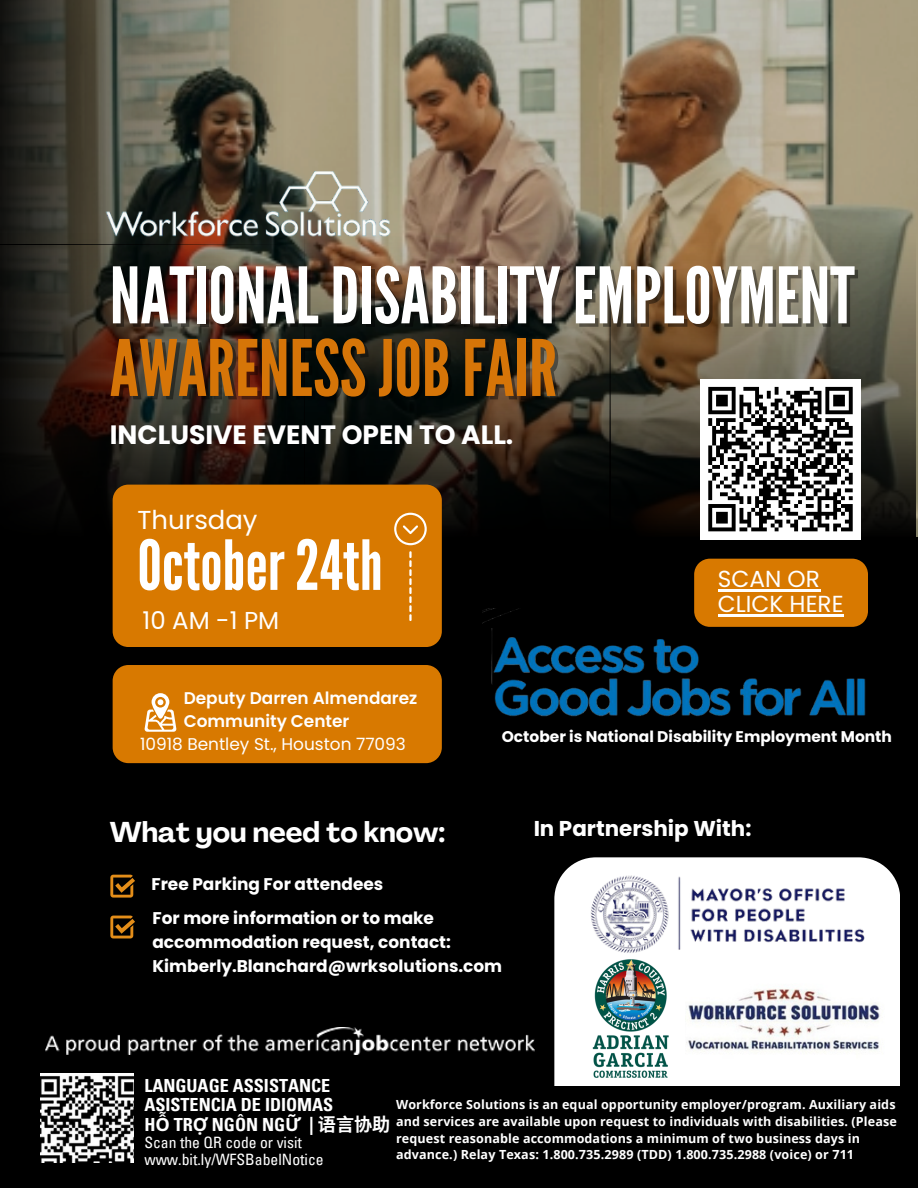
<style>
.page{position:relative;width:918px;height:1188px;background:#000}
.page>*{position:absolute;margin:0;border:0;box-sizing:border-box;transform-origin:0 0}
.t1{font:77.55px "League Gothic";color:#fff}
.t2{font:77.55px "League Gothic";color:#d67508}
.t3{font:68.85px "League Gothic";color:#fff}
.t4{font:700 28.2px "Agrandir";color:#fff}
.t5{font:700 26.55px "Poppins";color:#fff}
.t6{font:25.95px "Poppins";color:#fff}
.t7{font:24.45px "Poppins";color:#fff}
.t8{font:23.25px/24.8px "Poppins";color:#fff}
.t9{font:700 21.45px "Poppins";color:#fff}
.t10{font:700 condensed 18.15px "Univers LT Pro";color:#fff}
.t11{font:700 16.95px/23.7px "Poppins";color:#fff}
.t12{font:600 16.95px/23.2px "Poppins";color:#fff}
.t13{font:16.95px "Poppins";color:#fff}
.t14{font:condensed 15.75px "Univers LT Pro";color:#fff}
.t15{font:700 15.45px "Poppins";color:#fff}
.t16{font:700 12.6px/16.8px "Open Sans";letter-spacing:.01em;color:#fff}
.s1{font-family:"Noto Sans";font-stretch:normal}
.s2{font-family:"Noto Sans CJ Ksc";font-stretch:normal}
</style>
<div class="page">
<img style="left:287px;top:0;width:631px;height:537px">
<svg style="left:0;top:0;width:287px;height:232px;background:#535145"></svg>
<svg style="left:0;top:232px;width:304px;height:305px"></svg>
<svg style="left:304px;top:232px;width:306px;height:305px"></svg>
<svg style="left:610px;top:232px;width:306px;height:305px;background:#5d5441"></svg>
<div style="left:554px;top:857px;width:346px;height:229px;background:#fff"></div>
<svg style="left:110px;top:875px;width:25px;height:22px"></svg>
<svg style="left:110px;top:916px;width:25px;height:22px"></svg>
<div style="left:113px;top:665px;width:329px;height:98px;background:#d87900"></div>
<div style="left:113px;top:485px;width:329px;height:162px;background:#d87900"></div>
<svg style="left:394px;top:513px;width:33px;height:32px"></svg>
<svg style="left:409px;top:551px;width:3px;height:70px"></svg>
<img style="left:46px;top:1028px;width:488px;height:27px">
<img style="left:41px;top:1073px;width:93px;height:89px">
<img style="left:589px;top:870px;width:276px;height:90px">
<img style="left:554px;top:949px;width:140px;height:137px">
<div style="left:700px;top:379px;width:161px;height:160px;background:#fff"></div>
<svg style="left:708px;top:386px;width:145px;height:146px"></svg>
<div style="left:694px;top:559px;width:174px;height:49px;background:#d87900"></div>
<img style="left:71px;top:121px;width:356px;height:141px">
<img style="left:483px;top:608px;width:385px;height:109px">
<hr style="left:718px;top:589px;width:102px;height:3px;background:#fff">
<hr style="left:718px;top:614px;width:126px;height:2px;background:#fff">
<img style="left:686px;top:976px;width:203px;height:83px">
<p class="t1" style="left:110px;top:251px;width:746px">NATIONALDISABILITYEMPLOYMENT</p>
<p class="t2" style="left:110px;top:323px;width:449px">AWARENESSJOBFAIR</p>
<h3 class="t5" style="left:110px;top:416px;width:405px">INCLUSIVE EVENT OPEN TO ALL.</h3>
<p class="t6" style="left:137px;top:502px;width:122px">Thursday</p>
<h6 class="t3" style="left:137px;top:526px;width:247px">October24th</h6>
<h6 class="t7" style="left:143px;top:603px;width:138px">10 AM -1 PM</h6>
<p class="t12" style="left:184px;top:686px;width:235px">Deputy Darren Almendarez<br>Community Center</p>
<p class="t13" style="left:140px;top:732px;width:267px">10918 Bentley St., Houston 77093</p>
<h2 class="t4" style="left:110px;top:821px;width:337px">What you need to know:</h2>
<p class="t8" style="left:718px;top:567px;width:127px">SCAN OR<br>CLICK HERE</p>
<p class="t15" style="left:502px;top:726px;width:392px">October is National Disability Employment Month</p>
<p class="t9" style="left:534px;top:814px;width:219px">In Partnership With:</p>
<p class="t11" style="left:151px;top:872px;width:233px">Free Parking For attendees</p>
<h5 class="t11" style="left:152px;top:907px;width:300px">For more information or to make accommodation request, contact:</h5>
<p class="t11" style="left:152px;top:954px;width:351px">Kimberly.Blanchard@wrksolutions.com</p>
<p class="t10" style="left:144px;top:1079px;width:188px">LANGUAGE ASSISTANCE</p>
<h4 class="t10" style="left:144px;top:1098px;width:191px">ASISTENCIA DE IDIOMAS</h4>
<p class="t10" style="left:144px;top:1118px;width:247px">H<span class="s1">Ỗ</span> TR<span class="s1">Ợ</span> NGÔN NG<span class="s1">Ữ</span> | <span class="s2">语⾔协助</span></p>
<p class="t14" style="left:144px;top:1137px;width:159px">Scan the QR code or visit</p>
<p class="t14" style="left:144px;top:1153px;width:181px">www.bit.ly/WFSBabelNotice</p>
<p class="t16" style="left:396px;top:1096px;width:502px">Workforce Solutions is an equal opportunity employer/program. Auxiliary aids and services are available upon request to individuals with disabilities. (Please request reasonable accommodations a minimum of two business days in advance.) Relay Texas: 1.800.735.2989 (TDD) 1.800.735.2988 (voice) or 711</p>
</div>
